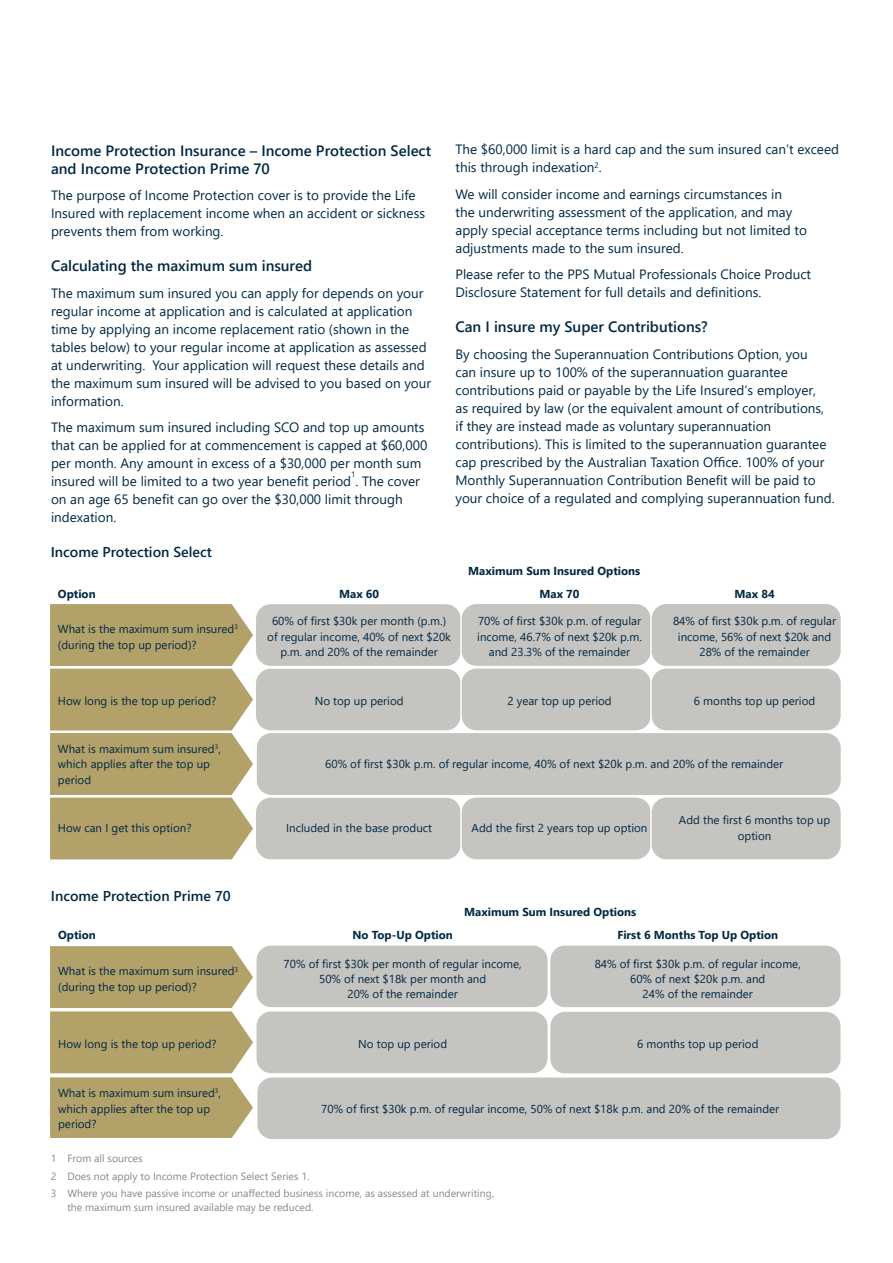
<style>
.page{position:relative;width:893px;height:1263px;background:#fff}
.page>*{position:absolute;margin:0;border:0;box-sizing:border-box;transform-origin:0 0}
.t1{font:600 15px/18px "Segoe UI";color:#012843}
.t2{font:600 14.25px "Segoe UI";color:#012843}
.t3{font:13.5px/18px "Segoe UI";color:#012843}
.t4{font:11.55px/15.5px "Segoe UI";color:#012843;text-align:center}
.t5{font:700 11.55px "Segoe UI";color:#012843}
.t6{font:10.5px/17.7px "Segoe UI";color:#8b8983}
.t7{font:7.8px "Segoe UI";color:#012843}
</style>
<div class="page">
<div style="left:255px;top:603px;width:206px;height:63px;background:#c5c4c1;border-radius:15px"></div>
<div style="left:255px;top:603px;width:207px;height:64px;border:1px solid #fff;border-radius:15px"></div>
<div style="left:255px;top:668px;width:206px;height:63px;background:#c5c4c1;border-radius:15px"></div>
<div style="left:255px;top:667px;width:207px;height:65px;border:1px solid #fff;border-radius:15px"></div>
<div style="left:255px;top:797px;width:206px;height:63px;background:#c5c4c1;border-radius:15px"></div>
<div style="left:255px;top:796px;width:207px;height:65px;border:1px solid #fff;border-radius:15px"></div>
<div style="left:461px;top:603px;width:190px;height:63px;background:#c5c4c1;border-radius:15px"></div>
<div style="left:460px;top:603px;width:192px;height:64px;border:1px solid #fff;border-radius:15px"></div>
<div style="left:461px;top:668px;width:190px;height:63px;background:#c5c4c1;border-radius:15px"></div>
<div style="left:460px;top:667px;width:192px;height:65px;border:1px solid #fff;border-radius:15px"></div>
<div style="left:461px;top:797px;width:190px;height:63px;background:#c5c4c1;border-radius:15px"></div>
<div style="left:460px;top:796px;width:192px;height:65px;border:1px solid #fff;border-radius:15px"></div>
<div style="left:651px;top:603px;width:190px;height:63px;background:#c5c4c1;border-radius:15px"></div>
<div style="left:650px;top:603px;width:192px;height:64px;border:1px solid #fff;border-radius:15px"></div>
<div style="left:651px;top:668px;width:190px;height:63px;background:#c5c4c1;border-radius:15px"></div>
<div style="left:650px;top:667px;width:192px;height:65px;border:1px solid #fff;border-radius:15px"></div>
<div style="left:651px;top:797px;width:190px;height:63px;background:#c5c4c1;border-radius:15px"></div>
<div style="left:650px;top:796px;width:192px;height:65px;border:1px solid #fff;border-radius:15px"></div>
<div style="left:256px;top:732px;width:585px;height:64px;background:#c5c4c1;border-radius:15px"></div>
<div style="left:255px;top:732px;width:587px;height:64px;border:1px solid #fff;border-radius:15px"></div>
<svg style="left:50px;top:604px;width:203px;height:256px;background:#b9a876"></svg>
<div style="left:256px;top:945px;width:292px;height:63px;background:#c5c4c1;border-radius:15px"></div>
<div style="left:255px;top:944px;width:294px;height:64px;border:1px solid #fff;border-radius:15px"></div>
<div style="left:256px;top:1011px;width:292px;height:63px;background:#c5c4c1;border-radius:15px"></div>
<div style="left:255px;top:1010px;width:294px;height:64px;border:1px solid #fff;border-radius:15px"></div>
<div style="left:550px;top:945px;width:291px;height:63px;background:#c5c4c1;border-radius:15px"></div>
<div style="left:549px;top:944px;width:293px;height:64px;border:1px solid #fff;border-radius:15px"></div>
<div style="left:550px;top:1011px;width:291px;height:63px;background:#c5c4c1;border-radius:15px"></div>
<div style="left:549px;top:1010px;width:293px;height:65px;border:1px solid #fff;border-radius:15px"></div>
<div style="left:257px;top:1077px;width:584px;height:63px;background:#c5c4c1;border-radius:15px"></div>
<div style="left:256px;top:1076px;width:586px;height:64px;border:1px solid #fff;border-radius:15px"></div>
<svg style="left:50px;top:946px;width:203px;height:192px;background:#b9a977"></svg>
<p class="t1" style="left:51px;top:140px;width:382px">Income Protection Insurance – Income Protection Select and Income Protection Prime 70</p>
<p class="t3" style="left:51px;top:185px;width:376px">The purpose of Income Protection cover is to provide the Life<br>Insured with replacement income when an accident or sickness prevents them from working.</p>
<p class="t1" style="left:51px;top:255px;width:263px">Calculating the maximum sum insured</p>
<p class="t3" style="left:51px;top:283px;width:382px">The maximum sum insured you can apply for depends on your regular income at application and is calculated at application time by applying an income replacement ratio (shown in the tables below) to your regular income at application as assessed at underwriting. Your application will request these details and the maximum sum insured will be advised to you based on your information.</p>
<p class="t3" style="left:51px;top:417px;width:378px">The maximum sum insured including SCO and top up amounts that can be applied for at commencement is capped at $60,000 per month. Any amount in excess of a $30,000 per month sum insured will be limited to a two year benefit period . The cover</p>
<p class="t7" style="left:351px;top:467px;width:6px">1</p>
<p class="t3" style="left:51px;top:489px;width:353px">on an age 65 benefit can go over the $30,000 limit through indexation.</p>
<p class="t2" style="left:51px;top:539px;width:163px">Income Protection Select</p>
<p class="t3" style="left:455px;top:139px;width:385px">The $60,000 limit is a hard cap and the sum insured can’t exceed this through indexation<sup>2</sup>.</p>
<p class="t3" style="left:455px;top:184px;width:353px">We will consider income and earnings circumstances in<br>the underwriting assessment of the application, and may apply special acceptance terms including but not limited to adjustments made to the sum insured.</p>
<p class="t3" style="left:455px;top:264px;width:357px">Please refer to the PPS Mutual Professionals Choice Product<br>Disclosure Statement for full details and definitions.</p>
<p class="t1" style="left:455px;top:317px;width:254px">Can I insure my Super Contributions?</p>
<p class="t3" style="left:455px;top:344px;width:381px">By choosing the Superannuation Contributions Option, you<br>can insure up to 100% of the superannuation guarantee contributions paid or payable by the Life Insured’s employer,<br>as required by law (or the equivalent amount of contributions, if they are instead made as voluntary superannuation contributions). This is limited to the superannuation guarantee cap prescribed by the Australian Taxation Office. 100% of your Monthly Superannuation Contribution Benefit will be paid to your choice of a regulated and complying superannuation fund.</p>
<p class="t5" style="left:468px;top:559px;width:174px">Maximum Sum Insured Options</p>
<p class="t5" style="left:58px;top:582px;width:39px">Option</p>
<p class="t5" style="left:339px;top:582px;width:42px">Max 60</p>
<p class="t5" style="left:539px;top:582px;width:42px">Max 70</p>
<p class="t5" style="left:735px;top:582px;width:42px">Max 84</p>
<p class="t4" style="left:58px;top:620px;width:182px;text-align:left">What is the maximum sum insured<sup>3 </sup>(during the top up period)?</p>
<p class="t4" style="left:267px;top:613px;width:185px">60% of first $30k per month (p.m.) of regular income, 40% of next $20k p.m. and 20% of the remainder</p>
<p class="t4" style="left:477px;top:613px;width:166px">70% of first $30k p.m. of regular income, 46.7% of next $20k p.m. and 23.3% of the remainder</p>
<p class="t4" style="left:673px;top:612px;width:165px">84% of first $30k p.m. of regular income, 56% of next $20k and<br>28% of the remainder</p>
<p class="t4" style="left:58px;top:692px;width:160px">How long is the top up period?</p>
<p class="t4" style="left:315px;top:692px;width:90px">No top up period</p>
<p class="t4" style="left:507px;top:692px;width:106px">2 year top up period</p>
<p class="t4" style="left:694px;top:692px;width:123px">6 months top up period</p>
<p class="t4" style="left:58px;top:740px;width:164px;text-align:left">What is maximum sum insured<sup>3</sup>, which applies after the top up period</p>
<p class="t4" style="left:325px;top:755px;width:459px">60% of first $30k p.m. of regular income, 40% of next $20k p.m. and 20% of the remainder</p>
<p class="t4" style="left:58px;top:819px;width:135px">How can I get this option?</p>
<p class="t4" style="left:286px;top:819px;width:148px">Included in the base product</p>
<p class="t4" style="left:472px;top:819px;width:177px">Add the first 2 years top up option</p>
<p class="t4" style="left:679px;top:811px;width:153px">Add the first 6 months top up option</p>
<p class="t2" style="left:51px;top:882px;width:181px">Income Protection Prime 70</p>
<p class="t5" style="left:464px;top:901px;width:174px">Maximum Sum Insured Options</p>
<p class="t5" style="left:58px;top:924px;width:39px">Option</p>
<p class="t5" style="left:352px;top:924px;width:102px">No Top-Up Option</p>
<p class="t5" style="left:617px;top:924px;width:162px">First 6 Months Top Up Option</p>
<p class="t4" style="left:58px;top:962px;width:182px;text-align:left">What is the maximum sum insured<sup>3 </sup>(during the top up period)?</p>
<p class="t4" style="left:284px;top:955px;width:240px">70% of first $30k per month of regular income,<br>50% of next $18k per month and<br>20% of the remainder</p>
<p class="t4" style="left:595px;top:955px;width:208px">84% of first $30k p.m. of regular income,<br>60% of next $20k p.m. and<br>24% of the remainder</p>
<p class="t4" style="left:58px;top:1035px;width:160px">How long is the top up period?</p>
<p class="t4" style="left:358px;top:1035px;width:90px">No top up period</p>
<p class="t4" style="left:637px;top:1035px;width:123px">6 months top up period</p>
<p class="t4" style="left:58px;top:1084px;width:164px;text-align:left">What is maximum sum insured<sup>3</sup>, which applies after the top up period?</p>
<p class="t4" style="left:321px;top:1100px;width:459px">70% of first $30k p.m. of regular income, 50% of next $18k p.m. and 20% of the remainder</p>
<p class="t6" style="left:51px;top:1148px;width:445px">1 From all sources<br>2 Does not apply to Income Protection Select Series 1.<br>3 Where you have passive income or unaffected business income, as assessed at underwriting,</p>
<p class="t6" style="left:67px;top:1197px;width:248px">the maximum sum insured available may be reduced.</p>
</div>
